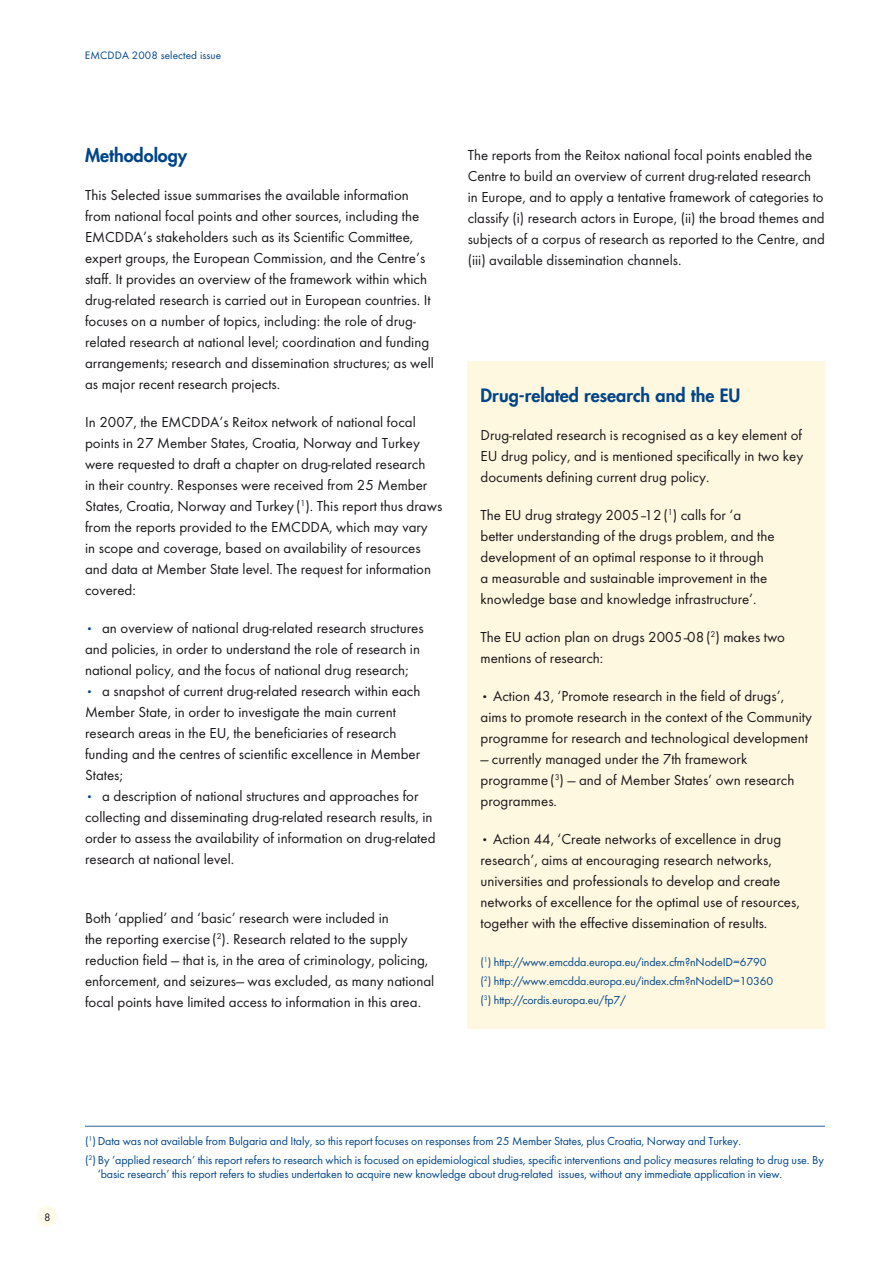
<style>
.page{position:relative;width:893px;height:1263px;background:#fff}
.page>*{position:absolute;margin:0;border:0;box-sizing:border-box;transform-origin:0 0}
.t1{font:800 18px "Futura LT";color:#004588}
.t2{font:15px/21px "Futura Greek";color:#1a171b}
.t3{font:12px/18.6px "Futura Greek";letter-spacing:-.01em;color:#004588}
.t4{font:11.25px "Futura Greek";letter-spacing:.01em;color:#004588}
.t5{font:11.25px "Futura Greek";color:#1a171b}
.s1{color:#004588}
</style>
<div class="page">
<div style="left:37px;top:1206px;width:21px;height:21px;background:#fffbed;border-radius:50%"></div>
<hr style="left:85px;top:1126px;width:740px;height:1px;background:#335f9b">
<div style="left:468px;top:361px;width:357px;height:667px;background:#fff8e0"></div>
<p class="t4" style="left:85px;top:49px;width:138px">EMCDDA 2008 selected issue</p>
<p class="t1" style="left:85px;top:144px;width:104px">Methodology</p>
<p class="t2" style="left:85px;top:185px;width:350px">This Selected issue summarises the available information from national focal points and other sources, including the EMCDDA’s stakeholders such as its Scientific Committee, expert groups, the European Commission, and the Centre’s staff. It provides an overview of the framework within which drug-related research is carried out in European countries. It focuses on a number of topics, including: the role of drug&shy;related research at national level; coordination and funding arrangements; research and dissemination structures; as well as major recent research projects.</p>
<p class="t2" style="left:85px;top:412px;width:359px">In 2007, the EMCDDA’s Reitox network of national focal points in 27 Member States, Croatia, Norway and Turkey were requested to draft a chapter on drug-related research<br>in their country. Responses were received from 25 Member States, Croatia, Norway and Turkey (<sup>1</sup>). This report thus draws from the reports provided to the EMCDDA, which may vary<br>in scope and coverage, based on availability of resources and data at Member State level. The request for information covered:</p>
<p class="t2" style="left:85px;top:618px;width:340px"><span class="s1">•</span> an overview of national drug-related research structures and policies, in order to understand the role of research in national policy, and the focus of national drug research;</p>
<p class="t2" style="left:85px;top:681px;width:337px"><span class="s1">•</span> a snapshot of current drug-related research within each Member State, in order to investigate the main current research areas in the EU, the beneficiaries of research funding and the centres of scientific excellence in Member States;</p>
<p class="t2" style="left:85px;top:786px;width:352px"><span class="s1">•</span> a description of national structures and approaches for collecting and disseminating drug-related research results, in order to assess the availability of information on drug-related research at national level.</p>
<p class="t2" style="left:85px;top:908px;width:351px">Both ‘applied’ and ‘basic’ research were included in<br>the reporting exercise (<sup>2</sup>). Research related to the supply reduction field — that is, in the area of criminology, policing, enforcement, and seizures— was excluded, as many national focal points have limited access to information in this area.</p>
<p class="t2" style="left:468px;top:145px;width:359px">The reports from the Reitox national focal points enabled the Centre to build an overview of current drug-related research in Europe, and to apply a tentative framework of categories to classify (i) research actors in Europe, (ii) the broad themes and subjects of a corpus of research as reported to the Centre, and (iii) available dissemination channels.</p>
<p class="t1" style="left:480px;top:383px;width:261px">Drug-related research and the EU</p>
<p class="t2" style="left:480px;top:424px;width:324px;text-align:justify">Drug-related research is recognised as a key element of EU drug policy, and is mentioned specifically in two key documents defining current drug policy.</p>
<p class="t2" style="left:480px;top:504px;width:296px">The EU drug strategy 2005–12(<sup>1</sup>) calls for ‘a better understanding of the drugs problem, and the development of an optimal response to it through a measurable and sustainable improvement in the knowledge base and knowledge infrastructure’.</p>
<p class="t2" style="left:480px;top:626px;width:306px">The EU action plan on drugs 2005–08(<sup>2</sup>) makes two mentions of research:</p>
<p class="t2" style="left:480px;top:685px;width:333px">• Action 43, ‘Promote research in the field of drugs’, aims to promote research in the context of the Community programme for research and technological development</p>
<p class="t2" style="left:480px;top:748px;width:315px">— currently managed under the 7th framework programme (<sup>3</sup>) — and of Member States’ own research programmes.</p>
<p class="t2" style="left:480px;top:828px;width:321px">• Action 44, ‘Create networks of excellence in drug research’, aims at encouraging research networks, universities and professionals to develop and create networks of excellence for the optimal use of resources, together with the effective dissemination of results.</p>
<p class="t3" style="left:480px;top:953px;width:294px">(<sup>1</sup>) http://www.emcdda.europa.eu/index.cfm?nNodeID=6790 (<sup>2</sup>) http://www.emcdda.europa.eu/index.cfm?nNodeID=10360 (<sup>3</sup>) http://cordis.europa.eu/fp7/</p>
<p class="t5" style="left:44px;top:1211px;width:8px">8</p>
<p class="t3" style="left:85px;top:1132px;width:740px">(<sup>1</sup>) Data was not available from Bulgaria and Italy, so this report focuses on responses from 25 Member States, plus Croatia, Norway and Turkey.<br>(<sup>2</sup>) By ‘applied research’ this report refers to research which is focused on epidemiological studies, specific interventions and policy measures relating to drug use. By</p>
<p class="t3" style="left:98px;top:1165px;width:686px">‘basic research’ this report refers to studies undertaken to acquire new knowledge about drug-related issues, without any immediate application in view.</p>
</div>
